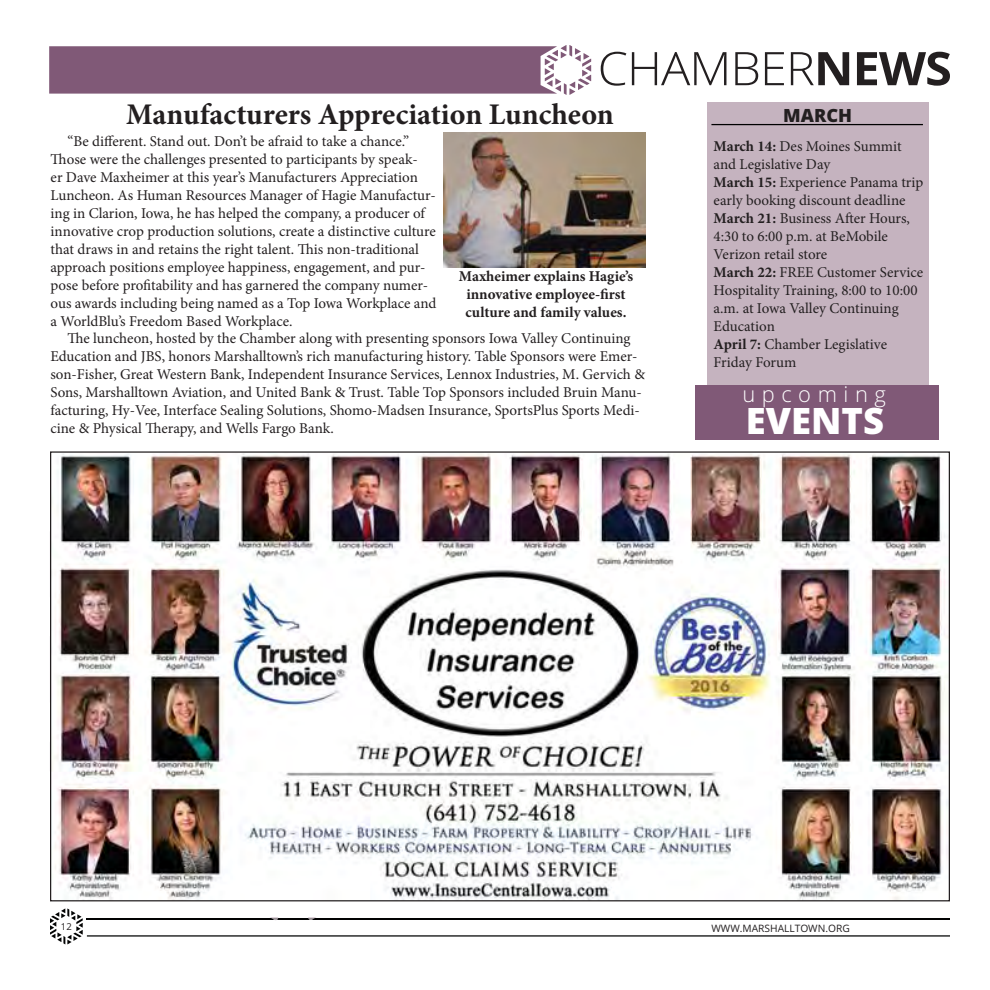
<style>
.page{position:relative;width:990px;height:990px;background:#fff}
.page>*{position:absolute;margin:0;border:0;box-sizing:border-box;transform-origin:0 0}
.t1{font:800 36.38px "Open Sans";color:#fff}
.t2{font:700 30px "Minion Pro";color:#231f20}
.t3{font:300 21.88px "Open Sans";letter-spacing:.3em;color:#fff}
.t4{font:800 18.25px "Open Sans";color:#231f20}
.t5{font:15px/18px "Minion Pro";color:#231f20}
.t6{font:700 15px/18px "Minion Pro";color:#231f20;text-align:center}
.t7{font:10.25px "Open Sans";color:#231f20}
.t8{font:9.5px "Open Sans";color:#231f20}
.s1{font-weight:700}
</style>
<div class="page">
<hr style="left:87px;top:935px;width:863px;height:2px;background:#010202">
<hr style="left:87px;top:918px;width:863px;height:2px;background:#010202">
<svg style="left:50px;top:901px;width:229px;height:43px"></svg>
<div style="left:707px;top:103px;width:221px;height:282px;background:#c5b3bf"></div>
<div style="left:695px;top:385px;width:244px;height:55px;background:#805977"></div>
<svg style="left:601px;top:52px;width:25px;height:34px"></svg>
<svg style="left:632px;top:52px;width:94px;height:33px"></svg>
<svg style="left:735px;top:52px;width:23px;height:33px"></svg>
<svg style="left:765px;top:52px;width:19px;height:33px"></svg>
<svg style="left:791px;top:52px;width:58px;height:33px"></svg>
<svg style="left:857px;top:52px;width:93px;height:34px"></svg>
<svg style="left:49px;top:45px;width:542px;height:50px;background:#8e6c86"></svg>
<div style="left:151px;top:797px;width:304px;height:120px;background:#fff"></div>
<hr style="left:711px;top:124px;width:212px;height:1px;background:#000">
<img style="left:444px;top:132px;width:202px;height:135px">
<img style="left:55px;top:453px;width:893px;height:446px">
<h2 class="t2" style="left:126px;top:103px;width:489px">Manufacturers Appreciation Luncheon</h2>
<p class="t4" style="left:783px;top:105px;width:70px">MARCH</p>
<p class="t5" style="left:51px;top:133px;width:387px;text-indent:17px">“Be different. Stand out. Don’t be afraid to take a chance.” Those were the challenges presented to participants by speak-<br>er Dave Maxheimer at this year’s Manufacturers Appreciation Luncheon. As Human Resources Manager of Hagie Manufactur&shy;ing in Clarion, Iowa, he has helped the company, a producer of innovative crop production solutions, create a distinctive culture that draws in and retains the right talent. This non-traditional approach positions employee happiness, engagement, and pur&shy;pose before profitability and has garnered the company numer&shy;ous awards including being named as a Top Iowa Workplace and a WorldBlu’s Freedom Based Workplace.</p>
<p class="t5" style="left:714px;top:139px;width:211px"><span class="s1">March 14:</span> Des Moines Summit and Legislative Day<br><span class="s1">March 15:</span> Experience Panama trip early booking discount deadline<br><span class="s1">March 21:</span> Business After Hours,<br>4:30 to 6:00 p.m. at BeMobile<br>Verizon retail store<br><span class="s1">March 22:</span> FREE Customer Service<br>Hospitality Training, 8:00 to 10:00 a.m. at Iowa Valley Continuing<br>Education<br><span class="s1">April 7:</span> Chamber Legislative<br>Friday Forum</p>
<p class="t6" style="left:459px;top:268px;width:176px">Maxheimer explains Hagie’s innovative employee-first culture and family values.</p>
<p class="t5" style="left:50px;top:331px;width:596px;text-indent:17px">The luncheon, hosted by the Chamber along with presenting sponsors Iowa Valley Continuing Education and JBS, honors Marshalltown’s rich manufacturing history. Table Sponsors were Emer&shy;son-Fisher, Great Western Bank, Independent Insurance Services, Lennox Industries, M. Gervich &amp; Sons, Marshalltown Aviation, and United Bank &amp; Trust. Table Top Sponsors included Bruin Manu&shy;facturing, Hy-Vee, Interface Sealing Solutions, Shomo-Madsen Insurance, SportsPlus Sports Medi&shy;cine &amp; Physical Therapy, and Wells Fargo Bank.</p>
<h3 class="t3" style="left:742px;top:385px;width:145px">upcoming</h3>
<h1 class="t1" style="left:746px;top:400px;width:140px">EVENTS</h1>
<p class="t8" style="left:61px;top:923px;width:12px">12</p>
<p class="t7" style="left:712px;top:924px;width:140px">WWW.MARSHALLTOWN.ORG</p>
</div>
